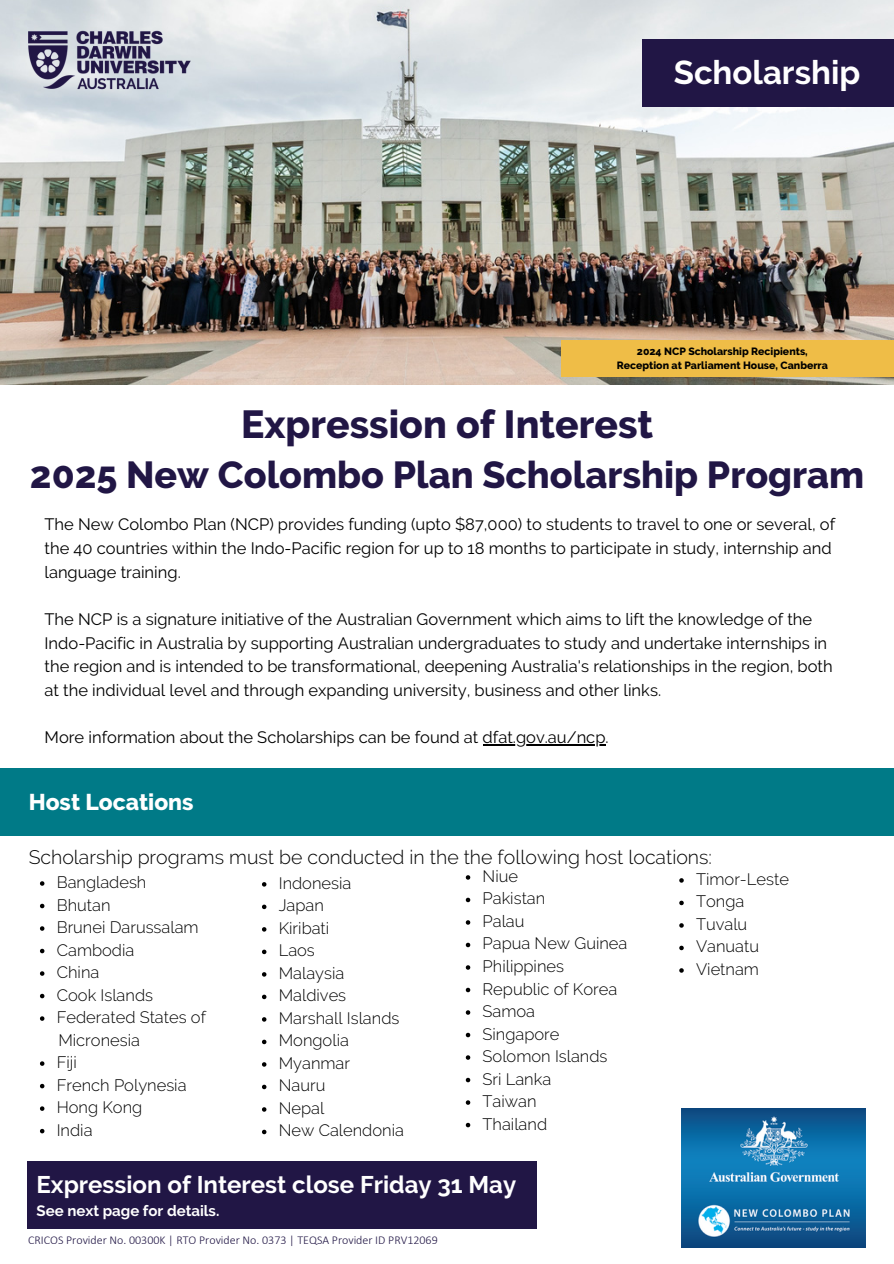
<style>
.page{position:relative;width:894px;height:1264px;background:#fff}
.page>*{position:absolute;margin:0;border:0;box-sizing:border-box;transform-origin:0 0}
.t1{font:800 39px "Raleway";color:#211645}
.t2{font:800 37.5px "Raleway";color:#211645}
.t3{font:700 33px "Raleway";color:#fff}
.t4{font:700 24px "Raleway";color:#fff}
.t5{font:800 22.8px "Raleway";color:#fff}
.t6{font:300 19.5px "Raleway";color:#000}
.t7{font:16.5px/23.7px "Raleway";color:#000}
.t8{font:300 16.5px "Raleway";color:#000}
.t9{font:700 15px "Raleway";color:#fff}
.t10{font:300 12px "Calibri";color:#211645}
.t11{font:800 10.5px "Raleway";color:#000}
</style>
<div class="page">
<div style="left:0;top:768px;width:893px;height:67px;background:#007a87"></div>
<img style="left:0;top:0;width:893px;height:385px">
<img style="left:29px;top:29px;width:162px;height:65px">
<div style="left:642px;top:39px;width:251px;height:68px;background:#211645"></div>
<div style="left:561px;top:340px;width:332px;height:37px;background:#efbd47"></div>
<hr style="left:482px;top:744px;width:123px;height:1px;background:#000">
<img style="left:681px;top:1108px;width:184px;height:139px">
<svg style="left:40px;top:881px;width:4px;height:4px"></svg>
<svg style="left:40px;top:903px;width:4px;height:5px"></svg>
<svg style="left:40px;top:926px;width:4px;height:4px"></svg>
<svg style="left:40px;top:948px;width:4px;height:5px"></svg>
<svg style="left:40px;top:971px;width:4px;height:4px"></svg>
<svg style="left:40px;top:993px;width:4px;height:5px"></svg>
<svg style="left:40px;top:1016px;width:4px;height:4px"></svg>
<svg style="left:40px;top:1061px;width:4px;height:4px"></svg>
<svg style="left:40px;top:1083px;width:4px;height:5px"></svg>
<svg style="left:40px;top:1106px;width:4px;height:4px"></svg>
<svg style="left:40px;top:1128px;width:4px;height:5px"></svg>
<svg style="left:262px;top:882px;width:4px;height:4px"></svg>
<svg style="left:262px;top:904px;width:4px;height:5px"></svg>
<svg style="left:262px;top:927px;width:4px;height:4px"></svg>
<svg style="left:262px;top:949px;width:4px;height:5px"></svg>
<svg style="left:262px;top:972px;width:4px;height:4px"></svg>
<svg style="left:262px;top:994px;width:4px;height:5px"></svg>
<svg style="left:262px;top:1017px;width:4px;height:4px"></svg>
<svg style="left:262px;top:1039px;width:4px;height:5px"></svg>
<svg style="left:262px;top:1062px;width:4px;height:4px"></svg>
<svg style="left:262px;top:1084px;width:4px;height:5px"></svg>
<svg style="left:262px;top:1107px;width:4px;height:4px"></svg>
<svg style="left:262px;top:1129px;width:4px;height:5px"></svg>
<svg style="left:465px;top:875px;width:5px;height:4px"></svg>
<svg style="left:465px;top:897px;width:5px;height:5px"></svg>
<svg style="left:465px;top:920px;width:5px;height:4px"></svg>
<svg style="left:465px;top:942px;width:5px;height:5px"></svg>
<svg style="left:465px;top:965px;width:5px;height:4px"></svg>
<svg style="left:465px;top:987px;width:5px;height:5px"></svg>
<svg style="left:465px;top:1010px;width:5px;height:4px"></svg>
<svg style="left:465px;top:1032px;width:5px;height:5px"></svg>
<svg style="left:465px;top:1055px;width:5px;height:4px"></svg>
<svg style="left:465px;top:1077px;width:5px;height:5px"></svg>
<svg style="left:465px;top:1100px;width:5px;height:4px"></svg>
<svg style="left:465px;top:1122px;width:5px;height:5px"></svg>
<svg style="left:679px;top:878px;width:4px;height:4px"></svg>
<svg style="left:679px;top:900px;width:4px;height:5px"></svg>
<svg style="left:679px;top:923px;width:4px;height:4px"></svg>
<svg style="left:679px;top:945px;width:4px;height:5px"></svg>
<svg style="left:679px;top:968px;width:4px;height:4px"></svg>
<div style="left:27px;top:1161px;width:509px;height:67px;background:#211645"></div>
<h1 class="t3" style="left:673px;top:53px;width:188px">Scholarship</h1>
<h5 class="t11" style="left:636px;top:345px;width:172px">2024 NCP Scholarship Recipients,</h5>
<h5 class="t11" style="left:616px;top:359px;width:213px">Reception at Parliament House, Canberra</h5>
<p class="t1" style="left:241px;top:401px;width:413px">Expression of Interest</p>
<p class="t2" style="left:30px;top:452px;width:835px">2025 New Colombo Plan Scholarship Program</p>
<h5 class="t7" style="left:45px;top:513px;width:792px">The New Colombo Plan (NCP) provides funding (upto $87,000) to students to travel to one or several, of the 40 countries within the Indo-Pacific region for up to 18 months to participate in study, internship and language training.</h5>
<h3 class="t7" style="left:45px;top:607px;width:789px">The NCP is a signature initiative of the Australian Government which aims to lift the knowledge of the Indo-Pacific in Australia by supporting Australian undergraduates to study and undertake internships in the region and is intended to be transformational, deepening Australia's relationships in the region, both at the individual level and through expanding university, business and other links.</h3>
<h4 class="t7" style="left:45px;top:725px;width:565px">More information about the Scholarships can be found at dfat.gov.au/ncp.</h4>
<p class="t5" style="left:29px;top:788px;width:166px">Host Locations</p>
<p class="t6" style="left:29px;top:846px;width:684px">Scholarship programs must be conducted in the the following host locations:</p>
<p class="t8" style="left:57px;top:872px;width:91px">Bangladesh</p>
<p class="t8" style="left:57px;top:895px;width:55px">Bhutan</p>
<p class="t8" style="left:57px;top:917px;width:143px">Brunei Darussalam</p>
<p class="t8" style="left:57px;top:940px;width:79px">Cambodia</p>
<h5 class="t8" style="left:57px;top:962px;width:44px">China</h5>
<p class="t8" style="left:57px;top:985px;width:98px">Cook Islands</p>
<p class="t8" style="left:57px;top:1007px;width:151px">Federated States of</p>
<p class="t8" style="left:58px;top:1030px;width:83px">Micronesia</p>
<p class="t8" style="left:57px;top:1052px;width:22px">Fiji</p>
<p class="t8" style="left:57px;top:1075px;width:131px">French Polynesia</p>
<p class="t8" style="left:57px;top:1097px;width:87px">Hong Kong</p>
<p class="t8" style="left:57px;top:1120px;width:37px">India</p>
<p class="t8" style="left:482px;top:866px;width:37px">Niue</p>
<p class="t8" style="left:482px;top:889px;width:64px">Pakistan</p>
<p class="t8" style="left:482px;top:911px;width:43px">Palau</p>
<p class="t8" style="left:482px;top:934px;width:146px">Papua New Guinea</p>
<p class="t8" style="left:482px;top:956px;width:83px">Philippines</p>
<p class="t8" style="left:482px;top:979px;width:136px">Republic of Korea</p>
<p class="t8" style="left:482px;top:1001px;width:54px">Samoa</p>
<p class="t8" style="left:482px;top:1024px;width:78px">Singapore</p>
<p class="t8" style="left:482px;top:1046px;width:126px">Solomon Islands</p>
<p class="t8" style="left:482px;top:1069px;width:70px">Sri Lanka</p>
<p class="t8" style="left:482px;top:1091px;width:55px">Taiwan</p>
<p class="t8" style="left:482px;top:1114px;width:66px">Thailand</p>
<p class="t8" style="left:695px;top:869px;width:94px">Timor-Leste</p>
<p class="t8" style="left:695px;top:891px;width:50px">Tonga</p>
<p class="t8" style="left:695px;top:914px;width:53px">Tuvalu</p>
<h3 class="t8" style="left:695px;top:936px;width:65px">Vanuatu</h3>
<h6 class="t8" style="left:695px;top:959px;width:64px">Vietnam</h6>
<p class="t8" style="left:279px;top:873px;width:74px">Indonesia</p>
<p class="t8" style="left:279px;top:895px;width:47px">Japan</p>
<p class="t8" style="left:279px;top:918px;width:52px">Kiribati</p>
<p class="t8" style="left:279px;top:940px;width:38px">Laos</p>
<p class="t8" style="left:279px;top:963px;width:67px">Malaysia</p>
<p class="t8" style="left:279px;top:985px;width:69px">Maldives</p>
<p class="t8" style="left:279px;top:1008px;width:122px">Marshall Islands</p>
<p class="t8" style="left:279px;top:1030px;width:72px">Mongolia</p>
<p class="t8" style="left:279px;top:1053px;width:73px">Myanmar</p>
<p class="t8" style="left:279px;top:1075px;width:48px">Nauru</p>
<p class="t8" style="left:279px;top:1098px;width:47px">Nepal</p>
<p class="t8" style="left:279px;top:1120px;width:127px">New Calendonia</p>
<h3 class="t4" style="left:37px;top:1170px;width:481px">Expression of Interest close Friday 31 May</h3>
<p class="t9" style="left:37px;top:1201px;width:184px">See next page for details.</p>
<p class="t10" style="left:28px;top:1234px;width:411px">CRICOS Provider No. 00300K | RTO Provider No. 0373 | TEQSA Provider ID PRV12069</p>
</div>
